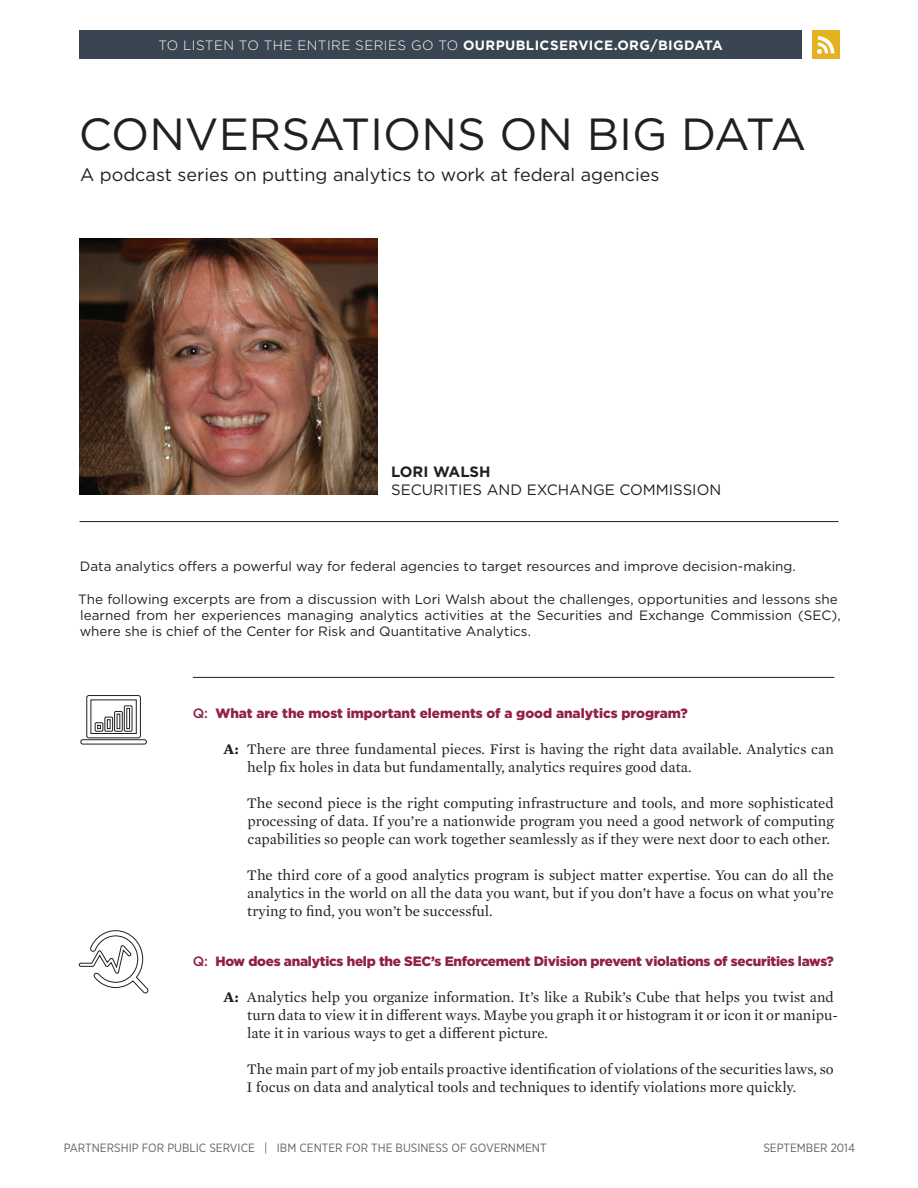
<style>
.page{position:relative;width:918px;height:1188px;background:#fff}
.page>*{position:absolute;margin:0;border:0;box-sizing:border-box;transform-origin:0 0}
.t1{font:45px "Gotham";color:#231f20}
.t2{font:18px "Gotham";color:#231f20}
.t3{font:15px/18px "Mercury Text G1";color:#231f20}
.t4{font:15px "Gotham";color:#231f20}
.t5{font:700 15px "Gotham";color:#231f20}
.t6{font:13.5px/16.2px "Gotham";color:#231f20}
.t7{font:900 13.5px "Gotham";letter-spacing:-.02em;color:#90204a}
.t8{font:900 13.5px "Gotham";color:#90204a}
.t9{font:700 13.5px "Gotham";letter-spacing:.03em;color:#fff}
.t10{font:300 13.5px "Gotham";letter-spacing:.03em;color:#fff}
.t11{font:12px "Gotham Narrow";color:#636366}
.s1{font-weight:300}
.s2{font-weight:500}
.s3{font-weight:700}
</style>
<div class="page">
<hr style="left:80px;top:521px;width:758px;height:1px;background:#231f20">
<hr style="left:193px;top:677px;width:641px;height:1px;background:#231f20">
<img style="left:80px;top:238px;width:298px;height:257px">
<svg style="left:80px;top:695px;width:67px;height:50px"></svg>
<svg style="left:79px;top:930px;width:70px;height:64px"></svg>
<div style="left:80px;top:31px;width:722px;height:28px;background:#394651"></div>
<div style="left:812px;top:31px;width:28px;height:28px;background:#e6b120"></div>
<svg style="left:817px;top:36px;width:18px;height:18px"></svg>
<p class="t10" style="left:158px;top:37px;width:207px">TO LISTEN TO THE ENTIRE SERIES</p>
<p class="t9" style="left:411px;top:37px;width:313px"><span class="s1">GO TO</span> OURPUBLICSERVICE.ORG/BIGDATA</p>
<h1 class="t1" style="left:79px;top:105px;width:729px">Conversations on Big Data</h1>
<p class="t2" style="left:80px;top:163px;width:581px">A podcast series on putting analytics to work at federal agencies</p>
<p class="t5" style="left:391px;top:462px;width:101px">LORI WALSH</p>
<p class="t4" style="left:391px;top:480px;width:51px">SECURITIES</p>
<p class="t4" style="left:487px;top:480px;width:95px">AN D EXCHANGE</p>
<p class="t4" style="left:619px;top:480px;width:59px">COMMISSION</p>
<p class="t6" style="left:80px;top:558px;width:717px">Data analytics offers a powerful way for federal agencies to target resources and improve decision-making.</p>
<p class="t6" style="left:78px;top:591px;width:764px">The following excerpts are from a discussion with Lori Walsh about the challenges, opportunities and lessons she learned from her experiences managing analytics activities at the Securities and Exchange Commission (SEC), where she is chief of the Center for Risk and Quantitative Analytics.</p>
<p class="t8" style="left:193px;top:704px;width:496px"><span class="s2">Q:</span> What are the most important elements of a good analytics program?</p>
<p class="t3" style="left:247px;top:739px;width:588px;text-indent:-24px"><span class="s3">A:</span> There are three fundamental pieces. First is having the right data available. Analytics can help fix holes in data but fundamentally, analytics requires good data.</p>
<p class="t3" style="left:247px;top:793px;width:589px;text-align:justify">The second piece is the right computing infrastructure and tools, and more sophisticated processing of data. If you’re a nationwide program you need a good network of computing capabilities so people can work together seamlessly as if they were next door to each other.</p>
<p class="t3" style="left:247px;top:865px;width:588px;text-align:justify">The third core of a good analytics program is subject matter expertise. You can do all the analytics in the world on all the data you want, but if you don’t have a focus on what you’re trying to find, you won’t be successful.</p>
<p class="t7" style="left:193px;top:951px;width:643px"><span class="s2">Q:</span> How does analytics help the SEC’s Enforcement Division prevent violations of securities laws?</p>
<p class="t3" style="left:247px;top:987px;width:592px;text-indent:-24px"><span class="s3">A:</span> Analytics help you organize information. It’s like a Rubik’s Cube that helps you twist and turn data to view it in different ways. Maybe you graph it or histogram it or icon it or manipu&shy;late it in various ways to get a different picture.</p>
<p class="t3" style="left:247px;top:1059px;width:589px">The main part of my job entails proactive identification of violations of the securities laws, so<br>I focus on data and analytical tools and techniques to identify violations more quickly.</p>
<p class="t11" style="left:64px;top:1141px;width:484px">PARTNERSHIP FOR PUBLIC SERVICE | IBM CENTER FOR THE BUSINESS OF GOVERNMENT</p>
<p class="t11" style="left:763px;top:1141px;width:93px">SEPTEMBER 2014</p>
</div>
